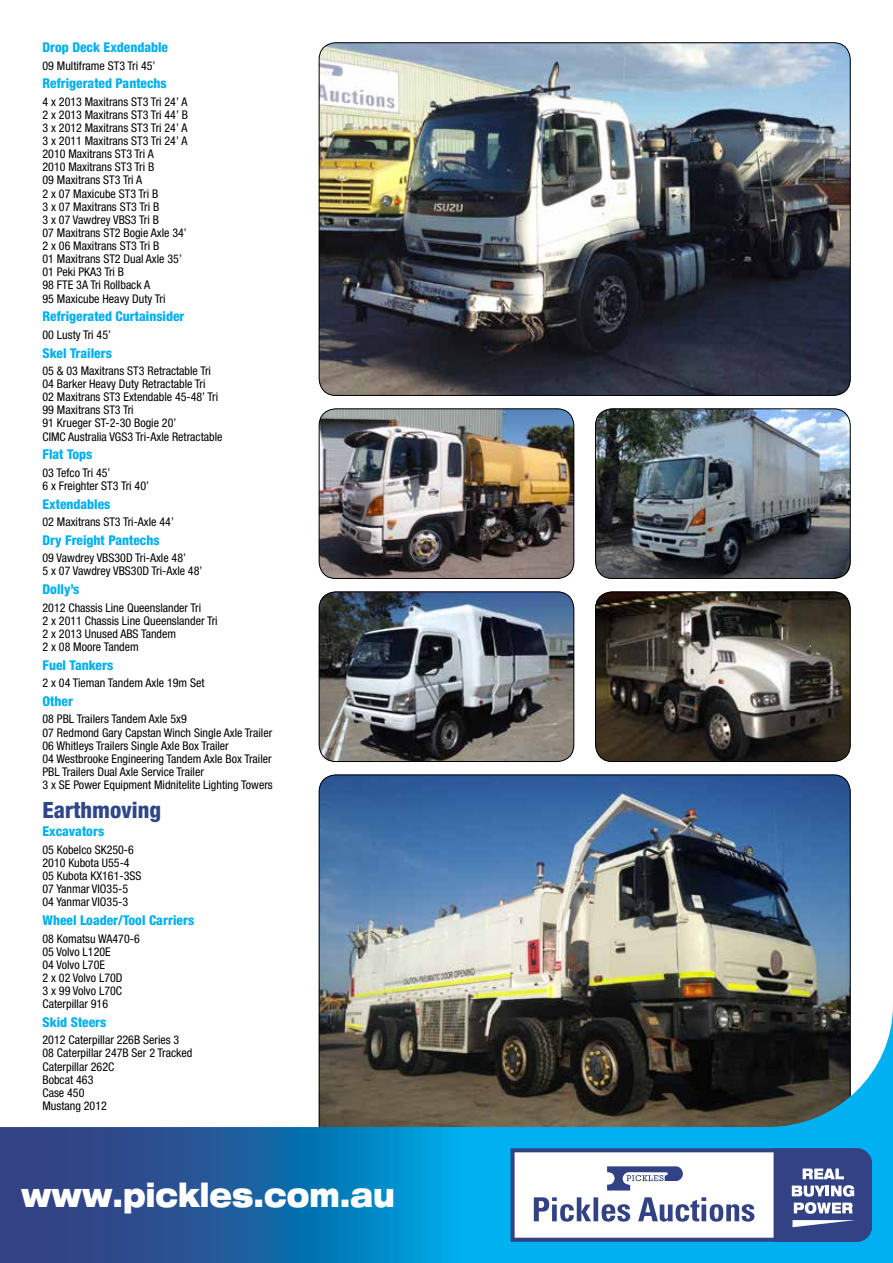
<style>
.page{position:relative;width:893px;height:1263px;background:#fff}
.page>*{position:absolute;margin:0;border:0;box-sizing:border-box;transform-origin:0 0}
.t1{font:900 expanded 33px "Helvetica Neue LT Pro";color:#fff;scale:.79 1}
.t2{font:800 condensed 22.5px "Helvetica Neue LT Std";color:#2f4689}
.t3{font:800 condensed 13.5px "Helvetica Neue LT Std";color:#00b0f0}
.t4{font:condensed 12px/13px "Helvetica Neue LT Std";color:#000}
</style>
<div class="page">
<img style="left:595px;top:409px;width:255px;height:170px">
<div style="left:595px;top:409px;width:255px;height:170px;border:1px solid #000;border-radius:17px"></div>
<img style="left:319px;top:409px;width:255px;height:170px">
<div style="left:319px;top:409px;width:255px;height:170px;border:1px solid #000;border-radius:17px"></div>
<img style="left:319px;top:43px;width:531px;height:353px">
<img style="left:319px;top:775px;width:531px;height:228px">
<img style="left:595px;top:592px;width:255px;height:170px">
<div style="left:595px;top:592px;width:255px;height:170px;border:1px solid #000;border-radius:17px"></div>
<img style="left:319px;top:592px;width:255px;height:170px">
<div style="left:319px;top:592px;width:255px;height:170px;border:1px solid #000;border-radius:17px"></div>
<svg style="left:0;top:1003px;width:893px;height:260px"></svg>
<svg style="left:511px;top:1148px;width:361px;height:94px"></svg>
<p class="t3" style="left:43px;top:39px;width:127px">Drop Deck Exdendable</p>
<p class="t4" style="left:43px;top:59px;width:114px">09 Multiframe ST3 Tri 45’</p>
<p class="t3" style="left:43px;top:75px;width:126px">Refrigerated Pantechs</p>
<p class="t4" style="left:43px;top:95px;width:147px">4 x 2013 Maxitrans ST3 Tri 24’ A<br>2 x 2013 Maxitrans ST3 Tri 44’ B<br>3 x 2012 Maxitrans ST3 Tri 24’ A<br>3 x 2011 Maxitrans ST3 Tri 24’ A<br>2010 Maxitrans ST3 Tri A<br>2010 Maxitrans ST3 Tri B<br>09 Maxitrans ST3 Tri A<br>2 x 07 Maxicube ST3 Tri B<br>3 x 07 Maxitrans ST3 Tri B<br>3 x 07 Vawdrey VBS3 Tri B<br>07 Maxitrans ST2 Bogie Axle 34’<br>2 x 06 Maxitrans ST3 Tri B<br>01 Maxitrans ST2 Dual Axle 35’<br>01 Peki PKA3 Tri B<br>98 FTE 3A Tri Rollback A<br>95 Maxicube Heavy Duty Tri</p>
<p class="t3" style="left:43px;top:308px;width:144px">Refrigerated Curtainsider</p>
<p class="t4" style="left:43px;top:328px;width:70px">00 Lusty Tri 45’</p>
<p class="t3" style="left:43px;top:344px;width:71px">Skel Trailers</p>
<p class="t4" style="left:43px;top:364px;width:181px">05 &amp; 03 Maxitrans ST3 Retractable Tri 04 Barker Heavy Duty Retractable Tri<br>02 Maxitrans ST3 Extendable 45-48’ Tri 99 Maxitrans ST3 Tri<br>91 Krueger ST-2-30 Bogie 20’<br>CIMC Australia VGS3 Tri-Axle Retractable</p>
<p class="t3" style="left:43px;top:446px;width:52px">Flat Tops</p>
<p class="t4" style="left:43px;top:466px;width:108px">03 Tefco Tri 45’<br>6 x Freighter ST3 Tri 40’</p>
<p class="t3" style="left:43px;top:495px;width:70px">Extendables</p>
<p class="t4" style="left:43px;top:515px;width:133px">02 Maxitrans ST3 Tri-Axle 44’</p>
<p class="t3" style="left:43px;top:532px;width:119px">Dry Freight Pantechs</p>
<p class="t4" style="left:43px;top:551px;width:161px">09 Vawdrey VBS30D Tri-Axle 48’<br>5 x 07 Vawdrey VBS30D Tri-Axle 48’</p>
<p class="t3" style="left:43px;top:581px;width:39px">Dolly’s</p>
<p class="t4" style="left:43px;top:601px;width:177px">2012 Chassis Line Queenslander Tri<br>2 x 2011 Chassis Line Queenslander Tri<br>2 x 2013 Unused ABS Tandem<br>2 x 08 Moore Tandem</p>
<p class="t3" style="left:43px;top:657px;width:72px">Fuel Tankers</p>
<p class="t4" style="left:43px;top:676px;width:164px">2 x 04 Tieman Tandem Axle 19m Set</p>
<p class="t3" style="left:43px;top:693px;width:32px">Other</p>
<p class="t4" style="left:43px;top:713px;width:232px">08 PBL Trailers Tandem Axle 5x9<br>07 Redmond Gary Capstan Winch Single Axle Trailer 06 Whitleys Trailers Single Axle Box Trailer<br>04 Westbrooke Engineering Tandem Axle Box Trailer PBL Trailers Dual Axle Service Trailer<br>3 x SE Power Equipment Midnitelite Lighting Towers</p>
<h2 class="t2" style="left:43px;top:796px;width:120px">Earthmoving</h2>
<p class="t3" style="left:43px;top:823px;width:63px">Excavators</p>
<p class="t4" style="left:43px;top:843px;width:100px">05 Kobelco SK250-6<br>2010 Kubota U55-4<br>05 Kubota KX161-3SS<br>07 Yanmar VIO35-5<br>04 Yanmar VIO35-3</p>
<p class="t3" style="left:43px;top:912px;width:153px">Wheel Loader/Tool Carriers</p>
<p class="t4" style="left:43px;top:932px;width:99px">08 Komatsu WA470-6<br>05 Volvo L120E<br>04 Volvo L70E<br>2 x 02 Volvo L70D<br>3 x 99 Volvo L70C<br>Caterpillar 916</p>
<p class="t3" style="left:43px;top:1014px;width:66px">Skid Steers</p>
<p class="t4" style="left:43px;top:1033px;width:151px">2012 Caterpillar 226B Series 3<br>08 Caterpillar 247B Ser 2 Tracked<br>Caterpillar 262C<br>Bobcat 463<br>Case 450<br>Mustang 2012</p>
<h1 class="t1" style="left:21px;top:1173px;width:474px">www.pickles.com.au</h1>
</div>
